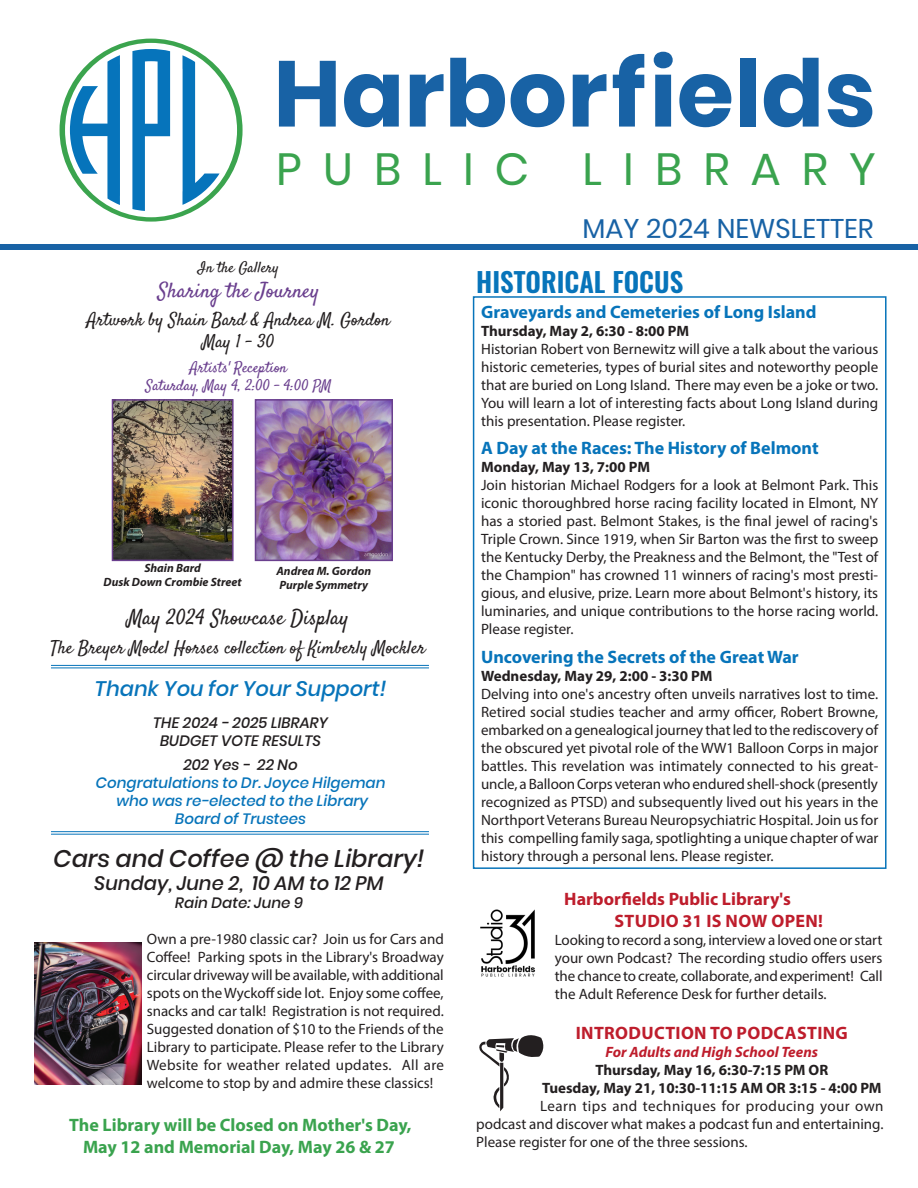
<style>
.page{position:relative;width:918px;height:1188px;background:#fff}
.page>*{position:absolute;margin:0;border:0;box-sizing:border-box;transform-origin:0 0}
.t1{font:700 93px "Poppins";color:#1862a5}
.t2{font:45px "Poppins";letter-spacing:.47em;color:#3aa34e}
.t3{font:27px "Poppins";color:#1862a5}
.t4{font:600 27px "Oswald";color:#0774ba}
.t5{font:italic 500 24px "Poppins";color:#231f20}
.t6{font:italic 500 21px "Poppins";color:#0774ba}
.t7{font:21px "Satisfy";color:#231f20}
.t8{font:21px "Satisfy";color:#6a3f8e}
.t9{font:italic 500 19.5px "Poppins";color:#231f20}
.t10{font:700 18px "Myriad Pro";color:#0774ba}
.t11{font:18px/21.6px "Satisfy";color:#231f20;text-align:center}
.t12{font:700 18px/21.6px "Myriad Pro";color:#3aa34e;text-align:center}
.t13{font:700 18px/21.6px "Myriad Pro";color:#be1d2c}
.t14{font:700 18px "Myriad Pro";letter-spacing:.02em;color:#be1d2c}
.t15{font:15px/18px "Myriad Pro";color:#231f20;text-align:justify}
.t16{font:700 15px/18px "Myriad Pro";color:#231f20;text-align:center}
.t17{font:italic 500 15px/18px "Poppins";color:#0774ba;text-align:center}
.t18{font:italic 500 15px/18px "Poppins";color:#231f20;text-align:center}
.t19{font:15px/18px "Satisfy";color:#6a3f8e;text-align:center}
.t20{font:italic 700 15px "Myriad Pro";color:#be1d2c}
.t21{font:15px "Satisfy";color:#231f20}
.t22{font:italic 700 12px/14.4px "Myriad Pro";color:#231f20;text-align:center}
</style>
<div class="page">
<div style="left:0;top:244px;width:918px;height:6px;background:#1862a5"></div>
<svg style="left:60px;top:39px;width:183px;height:183px"></svg>
<img style="left:34px;top:943px;width:108px;height:141px">
<img style="left:258px;top:402px;width:132px;height:156px">
<div style="left:255px;top:399px;width:138px;height:162px;border:2px solid #6a3f8e"></div>
<img style="left:115px;top:402px;width:116px;height:156px">
<div style="left:112px;top:399px;width:122px;height:162px;border:2px solid #6a3f8e"></div>
<div style="left:473px;top:296px;width:414px;height:573px;border:2px solid #0774ba"></div>
<hr style="left:51px;top:665px;width:378px;height:1px;background:#0774ba">
<hr style="left:51px;top:668px;width:378px;height:1px;background:#0774ba">
<hr style="left:51px;top:831px;width:378px;height:1px;background:#0774ba">
<hr style="left:51px;top:834px;width:378px;height:1px;background:#0774ba">
<svg style="left:479px;top:1035px;width:65px;height:76px"></svg>
<img style="left:480px;top:909px;width:56px;height:68px">
<h1 class="t1" style="left:273px;top:40px;width:604px">Harborfields</h1>
<h2 class="t2" style="left:276px;top:143px;width:601px">PUBLIC LIBRARY</h2>
<h3 class="t3" style="left:583px;top:213px;width:293px">MAY 2024 NEWSLETTER</h3>
<p class="t21" style="left:198px;top:258px;width:82px">In the Gallery</p>
<h3 class="t8" style="left:158px;top:277px;width:163px">Sharing the Journey</h3>
<p class="t11" style="left:87px;top:310px;width:305px">Artwork by Shain Bard &amp; Andrea M. Gordon<br>May 1 - 30</p>
<p class="t19" style="left:146px;top:359px;width:187px">Artists' Reception<br>Saturday, May 4, 2:00 - 4:00 PM</p>
<p class="t22" style="left:103px;top:560px;width:140px">Shain Bard<br>Dusk Down Crombie Street</p>
<p class="t22" style="left:276px;top:563px;width:96px;text-align:left">Andrea M. Gordon<br>Purple Symmetry</p>
<h3 class="t7" style="left:128px;top:605px;width:223px">May 2024 Showcase Display</h3>
<p class="t11" style="left:51px;top:638px;width:376px">The Breyer Model Horses collection of Kimberly Mockler</p>
<h3 class="t6" style="left:95px;top:677px;width:293px">Thank You for Your Support!</h3>
<p class="t18" style="left:153px;top:714px;width:177px">THE 2024 - 2025 LIBRARY<br>BUDGET VOTE RESULTS</p>
<p class="t18" style="left:183px;top:756px;width:116px">202 Yes - 22 No</p>
<p class="t17" style="left:96px;top:774px;width:291px">Congratulations to Dr. Joyce Hilgeman who was re-elected to the Library<br>Board of Trustees</p>
<h3 class="t5" style="left:53px;top:845px;width:373px">Cars and Coffee @ the Library!</h3>
<h3 class="t9" style="left:94px;top:872px;width:291px">Sunday, June 2, 10 AM to 12 PM</h3>
<p class="t18" style="left:175px;top:894px;width:129px">Rain Date: June 9</p>
<p class="t15" style="left:147px;top:930px;width:299px">Own a pre-1980 classic car? Join us for Cars and Coffee! Parking spots in the Library's Broadway circular driveway will be available, with additional spots on the Wyckoff side lot. Enjoy some coffee, snacks and car talk! Registration is not required.<br>Suggested donation of $10 to the Friends of the Library to participate. Please refer to the Library Website for weather related updates. All are welcome to stop by and admire these classics!</p>
<p class="t12" style="left:69px;top:1114px;width:344px">The Library will be Closed on Mother's Day,<br>May 12 and Memorial Day, May 26 &amp; 27</p>
<h3 class="t4" style="left:476px;top:263px;width:209px">HISTORICAL FOCUS</h3>
<p class="t10" style="left:481px;top:300px;width:337px">Graveyards and Cemeteries of Long Island</p>
<p class="t16" style="left:481px;top:321px;width:209px">Thursday, May 2, 6:30 - 8:00 PM</p>
<p class="t15" style="left:481px;top:340px;width:399px">Historian Robert von Bernewitz will give a talk about the various historic cemeteries, types of burial sites and noteworthy people that are buried on Long Island. There may even be a joke or two.<br>You will learn a lot of interesting facts about Long Island during this presentation. Please register.</p>
<p class="t10" style="left:481px;top:437px;width:339px">A Day at the Races: The History of Belmont</p>
<p class="t16" style="left:481px;top:458px;width:170px">Monday, May 13, 7:00 PM</p>
<p class="t15" style="left:481px;top:476px;width:399px">Join historian Michael Rodgers for a look at Belmont Park. This iconic thoroughbred horse racing facility located in Elmont, NY has a storied past. Belmont Stakes, is the final jewel of racing's Triple Crown. Since 1919, when Sir Barton was the first to sweep the Kentucky Derby, the Preakness and the Belmont, the "Test of the Champion" has crowned 11 winners of racing's most presti&shy;gious, and elusive, prize. Learn more about Belmont's history, its luminaries, and unique contributions to the horse racing world.<br>Please register.</p>
<p class="t10" style="left:481px;top:645px;width:319px">Uncovering the Secrets of the Great War</p>
<p class="t16" style="left:481px;top:666px;width:233px">Wednesday, May 29, 2:00 - 3:30 PM</p>
<p class="t15" style="left:481px;top:684px;width:399px">Delving into one's ancestry often unveils narratives lost to time.<br>Retired social studies teacher and army officer, Robert Browne, embarked on a genealogical journey that led to the rediscovery of the obscured yet pivotal role of the WW1 Balloon Corps in major battles. This revelation was intimately connected to his great&shy;uncle, a Balloon Corps veteran who endured shell-shock (presently recognized as PTSD) and subsequently lived out his years in the Northport Veterans Bureau Neuropsychiatric Hospital. Join us for this compelling family saga, spotlighting a unique chapter of war history through a personal lens. Please register.</p>
<p class="t13" style="left:615px;top:888px;width:210px;text-indent:-50px">Harborfields Public Library's<br>STUDIO 31 IS NOW OPEN!</p>
<p class="t15" style="left:555px;top:930px;width:329px">Looking to record a song, interview a loved one or start your own Podcast? The recording studio offers users the chance to create, collaborate, and experiment! Call the Adult Reference Desk for further details.</p>
<p class="t14" style="left:576px;top:1021px;width:274px">INTRODUCTION TO PODCASTING</p>
<p class="t20" style="left:606px;top:1042px;width:214px">For Adults and High School Teens</p>
<p class="t16" style="left:542px;top:1061px;width:341px">Thursday, May 16, 6:30-7:15 PM OR<br>Tuesday, May 21, 10:30-11:15 AM OR 3:15 - 4:00 PM</p>
<p class="t15" style="left:476px;top:1097px;width:409px;text-indent:64px">Learn tips and techniques for producing your own podcast and discover what makes a podcast fun and entertaining.<br>Please register for one of the three sessions.</p>
</div>
